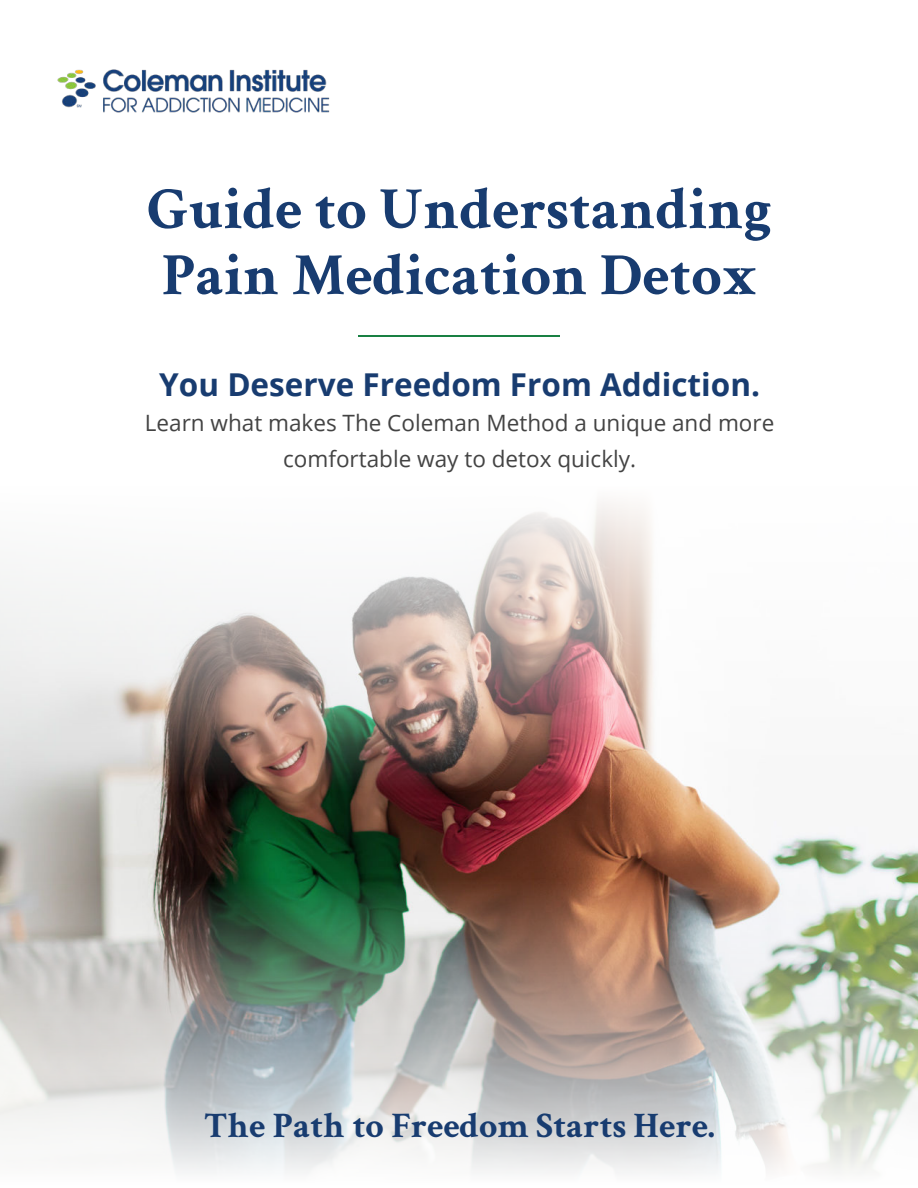
<style>
.page{position:relative;width:918px;height:1188px;background:#fff}
.page>*{position:absolute;margin:0;border:0;box-sizing:border-box;transform-origin:0 0}
.t1{font:700 60px/66px "Crimson Text";color:#183c70}
.t2{font:700 36px "Crimson Text";color:#183c70}
.t3{font:700 31.5px "Open Sans";color:#183c70}
.t4{font:22.5px/35.4px "Open Sans";color:#434343;text-align:center}
</style>
<div class="page">
<img style="left:0;top:790px;width:918px;height:89px">
<img style="left:0;top:879px;width:918px;height:294px">
<hr style="left:359px;top:335px;width:201px;height:2px;background:#198043">
<img style="left:0;top:502px;width:697px;height:288px">
<img style="left:57px;top:69px;width:273px;height:44px">
<h1 class="t1" style="left:147px;top:181px;width:627px">Guide to Understanding<br>Pain Medication Detox</h1>
<h3 class="t3" style="left:159px;top:372px;width:602px">You Deserve Freedom From Addiction.</h3>
<p class="t4" style="left:145px;top:408px;width:631px">Learn what makes The Coleman Method a unique and more comfortable way to detox quickly.</p>
<h2 class="t2" style="left:204px;top:1113px;width:513px">The Path to Freedom Starts Here.</h2>
</div>
